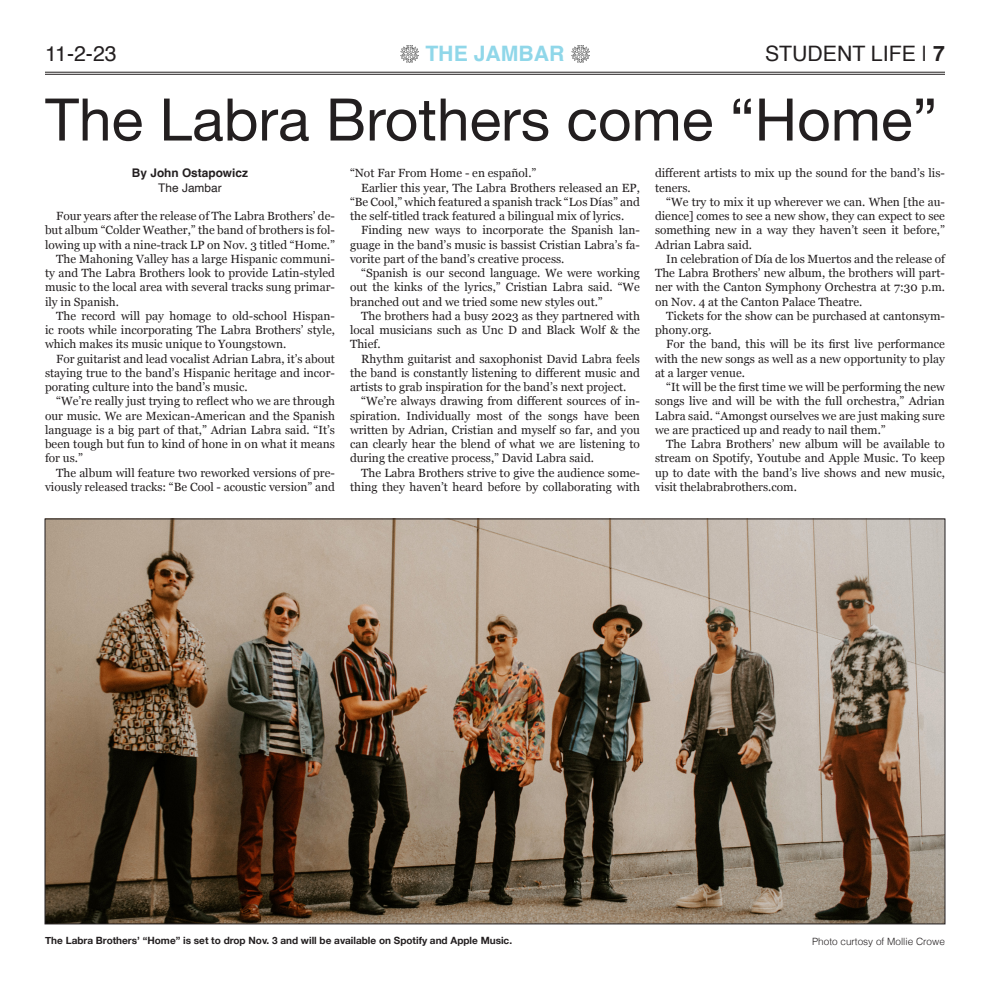
<style>
.page{position:relative;width:990px;height:990px;background:#fff}
.page>*{position:absolute;margin:0;border:0;box-sizing:border-box;transform-origin:0 0}
.Headline{font:58.75px "Helvetica Neue";color:#231f20}
.t1{font:21.25px "Helvetica";color:#231f20}
.t2{font:700 21.25px "Helvetica";color:#90d7e9}
.Body_copy{font:11.88px/14.2px "Georgia";color:#231f20;text-align:justify}
.Byline{font:700 11.88px "Helvetica";color:#231f20}
.t3{font:11.88px "Helvetica";color:#231f20}
.Cutline{font:700 10px "Helvetica Neue";color:#231f20}
.Photo_credit{font:300 10px "Helvetica";color:#231f20}
.s1{font-weight:700}
</style>
<div class="page">
<hr style="left:45px;top:72px;width:900px;height:1px;background:#231f20">
<hr style="left:45px;top:74px;width:900px;height:1px;background:#231f20">
<img style="left:47px;top:521px;width:896px;height:401px">
<img style="left:401px;top:45px;width:18px;height:17px">
<img style="left:571px;top:45px;width:18px;height:17px">
<p class="t1" style="left:45px;top:37px;width:73px">11-2-23</p>
<p class="t2" style="left:425px;top:40px;width:141px">THE JAMBAR</p>
<p class="t1" style="left:765px;top:37px;width:181px">STUDENT LIFE | <span class="s1">7</span></p>
<p class="Headline" style="left:45px;top:77px;width:894px">The Labra Brothers come “Home”</p>
<p class="Byline" style="left:132px;top:166px;width:118px">By John Ostapowicz</p>
<p class="t3" style="left:158px;top:178px;width:65px">The Jambar</p>
<p class="Body_copy" style="left:45px;top:208px;width:291px;text-indent:11px">Four years after the release of The Labra Brothers’ de&shy;but album “Colder Weather,” the band of brothers is fol&shy;lowing up with a nine-track LP on Nov. 3 titled “Home.”</p>
<p class="Body_copy" style="left:45px;top:251px;width:291px;text-indent:11px">The Mahoning Valley has a large Hispanic communi&shy;ty and The Labra Brothers look to provide Latin-styled music to the local area with several tracks sung primar&shy;ily in Spanish.</p>
<p class="Body_copy" style="left:45px;top:308px;width:291px;text-indent:11px">The record will pay homage to old-school Hispan&shy;ic roots while incorporating The Labra Brothers’ style, which makes its music unique to Youngstown.</p>
<p class="Body_copy" style="left:45px;top:351px;width:291px;text-indent:11px">For guitarist and lead vocalist Adrian Labra, it’s about staying true to the band’s Hispanic heritage and incor&shy;porating culture into the band’s music.</p>
<p class="Body_copy" style="left:45px;top:394px;width:292px;text-indent:11px">“We’re really just trying to reflect who we are through our music. We are Mexican-American and the Spanish language is a big part of that,” Adrian Labra said. “It’s been tough but fun to kind of hone in on what it means for us.”</p>
<p class="Body_copy" style="left:45px;top:465px;width:291px;text-align:right">The album will feature two reworked versions of pre&shy;viously released tracks: “Be Cool - acoustic version” and</p>
<p class="Body_copy" style="left:655px;top:166px;width:291px">different artists to mix up the sound for the band’s lis&shy;teners.</p>
<p class="Body_copy" style="left:655px;top:194px;width:291px;text-indent:11px">“We try to mix it up wherever we can. When [the au&shy;dience] comes to see a new show, they can expect to see something new in a way they haven’t seen it before,” Adrian Labra said.</p>
<p class="Body_copy" style="left:655px;top:251px;width:292px;text-indent:11px">In celebration of Día de los Muertos and the release of The Labra Brothers’ new album, the brothers will part&shy;ner with the Canton Symphony Orchestra at 7:30 p.m. on Nov. 4 at the Canton Palace Theatre.</p>
<p class="Body_copy" style="left:655px;top:308px;width:291px;text-indent:11px">Tickets for the show can be purchased at cantonsym&shy;phony.org.</p>
<p class="Body_copy" style="left:655px;top:337px;width:291px;text-indent:11px">For the band, this will be its first live performance with the new songs as well as a new opportunity to play at a larger venue.</p>
<p class="Body_copy" style="left:655px;top:379px;width:291px;text-indent:11px">“It will be the first time we will be performing the new songs live and will be with the full orchestra,” Adrian Labra said. “Amongst ourselves we are just making sure we are practiced up and ready to nail them.”</p>
<p class="Body_copy" style="left:655px;top:436px;width:291px;text-indent:11px">The Labra Brothers’ new album will be available to stream on Spotify, Youtube and Apple Music. To keep up to date with the band’s live shows and new music, visit thelabrabrothers.com.</p>
<p class="Body_copy" style="left:350px;top:166px;width:188px">“Not Far From Home - en español.”</p>
<p class="Body_copy" style="left:350px;top:180px;width:291px;text-indent:11px">Earlier this year, The Labra Brothers released an EP, “Be Cool,” which featured a spanish track “Los Días” and the self-titled track featured a bilingual mix of lyrics.</p>
<p class="Body_copy" style="left:350px;top:223px;width:291px;text-indent:11px">Finding new ways to incorporate the Spanish lan&shy;guage in the band’s music is bassist Cristian Labra’s fa&shy;vorite part of the band’s creative process.</p>
<p class="Body_copy" style="left:350px;top:265px;width:291px;text-indent:11px">“Spanish is our second language. We were working out the kinks of the lyrics,” Cristian Labra said. “We branched out and we tried some new styles out.”</p>
<p class="Body_copy" style="left:350px;top:308px;width:292px;text-indent:11px">The brothers had a busy 2023 as they partnered with local musicians such as Unc D and Black Wolf &amp; the Thief.</p>
<p class="Body_copy" style="left:350px;top:351px;width:292px;text-indent:11px">Rhythm guitarist and saxophonist David Labra feels the band is constantly listening to different music and artists to grab inspiration for the band’s next project.</p>
<p class="Body_copy" style="left:350px;top:394px;width:292px;text-indent:11px">“We’re always drawing from different sources of in&shy;spiration. Individually most of the songs have been written by Adrian, Cristian and myself so far, and you can clearly hear the blend of what we are listening to during the creative process,” David Labra said.</p>
<p class="Body_copy" style="left:350px;top:465px;width:291px;text-align:right">The Labra Brothers strive to give the audience some&shy;thing they haven’t heard before by collaborating with</p>
<p class="Cutline" style="left:45px;top:933px;width:468px">The Labra Brothers’ “Home” is set to drop Nov. 3 and will be available on Spotify and Apple Music.</p>
<p class="Photo_credit" style="left:812px;top:933px;width:134px">Photo curtosy of Mollie Crowe</p>
</div>
